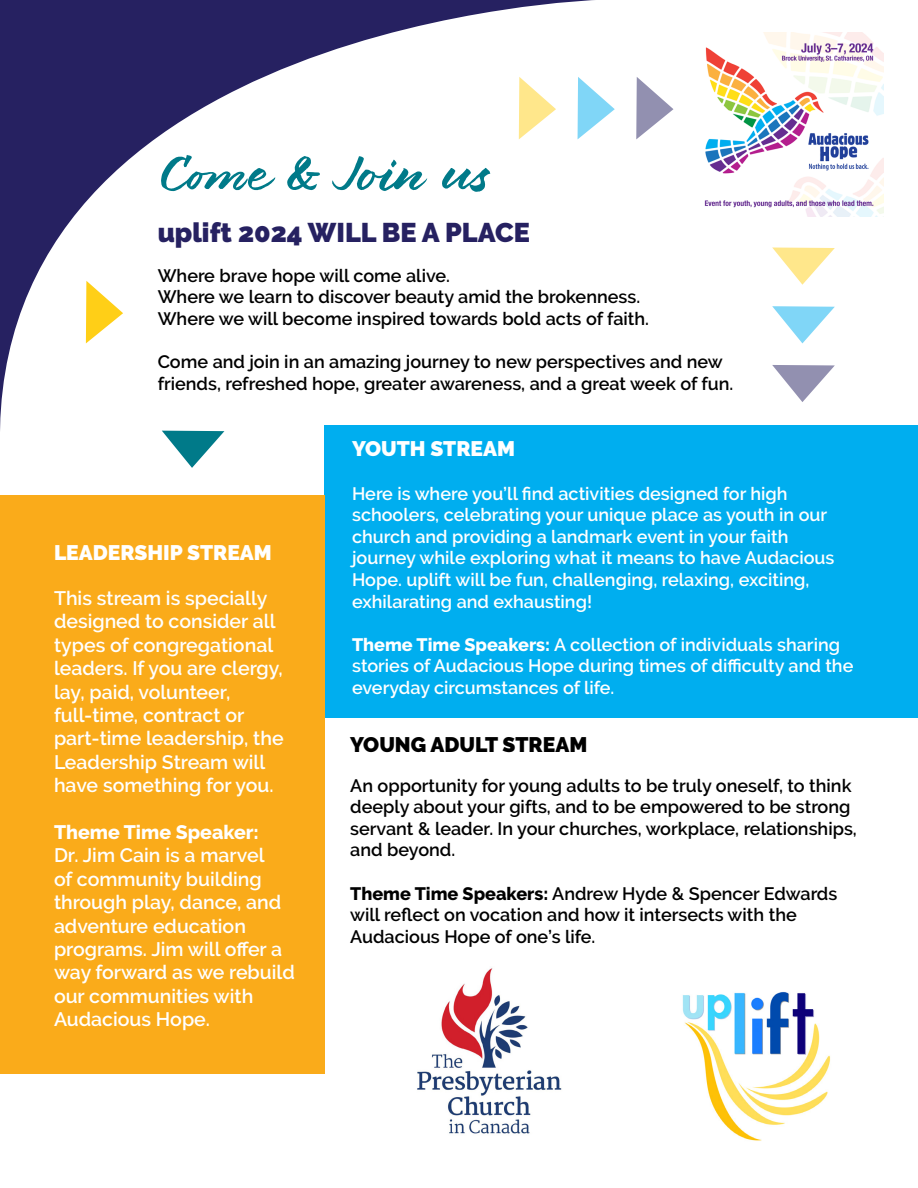
<style>
.page{position:relative;width:918px;height:1188px;background:#fff}
.page>*{position:absolute;margin:0;border:0;box-sizing:border-box;transform-origin:0 0}
.t1{font:51px "Brushland";letter-spacing:-.01em;color:#007a89}
.t2{font:900 27px "Raleway";color:#262161}
.t3{font:900 21px "Raleway";color:#fff}
.t4{font:900 21px "Raleway";color:#000}
.t5{font:600 19.5px/23.4px "Raleway";color:#fff}
.t6{font:600 18px/21.6px "Raleway";color:#000}
.t7{font:600 18px/21.6px "Raleway";color:#fff}
.s1{font-weight:800}
</style>
<div class="page">
<img style="left:704px;top:33px;width:180px;height:184px">
<img style="left:417px;top:968px;width:145px;height:166px">
<div style="left:325px;top:425px;width:593px;height:293px;background:#00aeef"></div>
<svg style="left:0;top:0;width:595px;height:447px"></svg>
<svg style="left:86px;top:281px;width:37px;height:62px"></svg>
<div style="left:0;top:495px;width:325px;height:579px;background:#faab1a"></div>
<svg style="left:772px;top:365px;width:63px;height:37px"></svg>
<svg style="left:772px;top:306px;width:63px;height:37px"></svg>
<svg style="left:772px;top:248px;width:63px;height:37px"></svg>
<svg style="left:636px;top:77px;width:37px;height:62px"></svg>
<svg style="left:578px;top:77px;width:37px;height:62px"></svg>
<svg style="left:519px;top:77px;width:37px;height:62px"></svg>
<svg style="left:162px;top:431px;width:62px;height:37px"></svg>
<img style="left:682px;top:992px;width:149px;height:149px">
<p class="t1" style="left:158px;top:143px;width:334px">Come &amp; Join us</p>
<p class="t2" style="left:158px;top:217px;width:374px">uplift 2024 WILL BE A PLACE</p>
<p class="t6" style="left:158px;top:264px;width:294px">Where brave hope will come alive.</p>
<p class="t6" style="left:158px;top:286px;width:484px">Where we learn to discover beauty amid the brokenness.</p>
<p class="t6" style="left:158px;top:308px;width:493px">Where we will become inspired towards bold acts of faith.</p>
<p class="t6" style="left:158px;top:351px;width:577px">Come and join in an amazing journey to new perspectives and new friends, refreshed hope, greater awareness, and a great week of fun.</p>
<p class="t3" style="left:54px;top:540px;width:219px">LEADERSHIP STREAM</p>
<p class="t5" style="left:54px;top:586px;width:231px">This stream is specially designed to consider all types of congregational leaders. If you are clergy, lay, paid, volunteer, full-time, contract or part-time leadership, the<br>Leadership Stream will have something for you.</p>
<p class="t5" style="left:54px;top:820px;width:242px"><span class="s1">Theme Time Speaker:<br></span>Dr. Jim Cain is a marvel<br>of community building through play, dance, and adventure education programs. Jim will offer a way forward as we rebuild our communities with<br>Audacious Hope.</p>
<p class="t3" style="left:352px;top:437px;width:164px">YOUTH STREAM</p>
<p class="t7" style="left:352px;top:483px;width:484px">Here is where you’ll find activities designed for high schoolers, celebrating your unique place as youth in our church and providing a landmark event in your faith journey while exploring what it means to have Audacious Hope. uplift will be fun, challenging, relaxing, exciting, exhilarating and exhausting!</p>
<p class="t7" style="left:352px;top:634px;width:503px"><span class="s1">Theme Time Speakers:</span> A collection of individuals sharing stories of Audacious Hope during times of difficulty and the everyday circumstances of life.</p>
<p class="t4" style="left:350px;top:732px;width:239px">YOUNG ADULT STREAM</p>
<p class="t6" style="left:350px;top:774px;width:508px">An opportunity for young adults to be truly oneself, to think deeply about your gifts, and to be empowered to be strong servant &amp; leader. In your churches, workplace, relationships, and beyond.</p>
<p class="t6" style="left:350px;top:882px;width:489px"><span class="s1">Theme Time Speakers:</span> Andrew Hyde &amp; Spencer Edwards will reflect on vocation and how it intersects with the<br>Audacious Hope of one’s life.</p>
</div>
